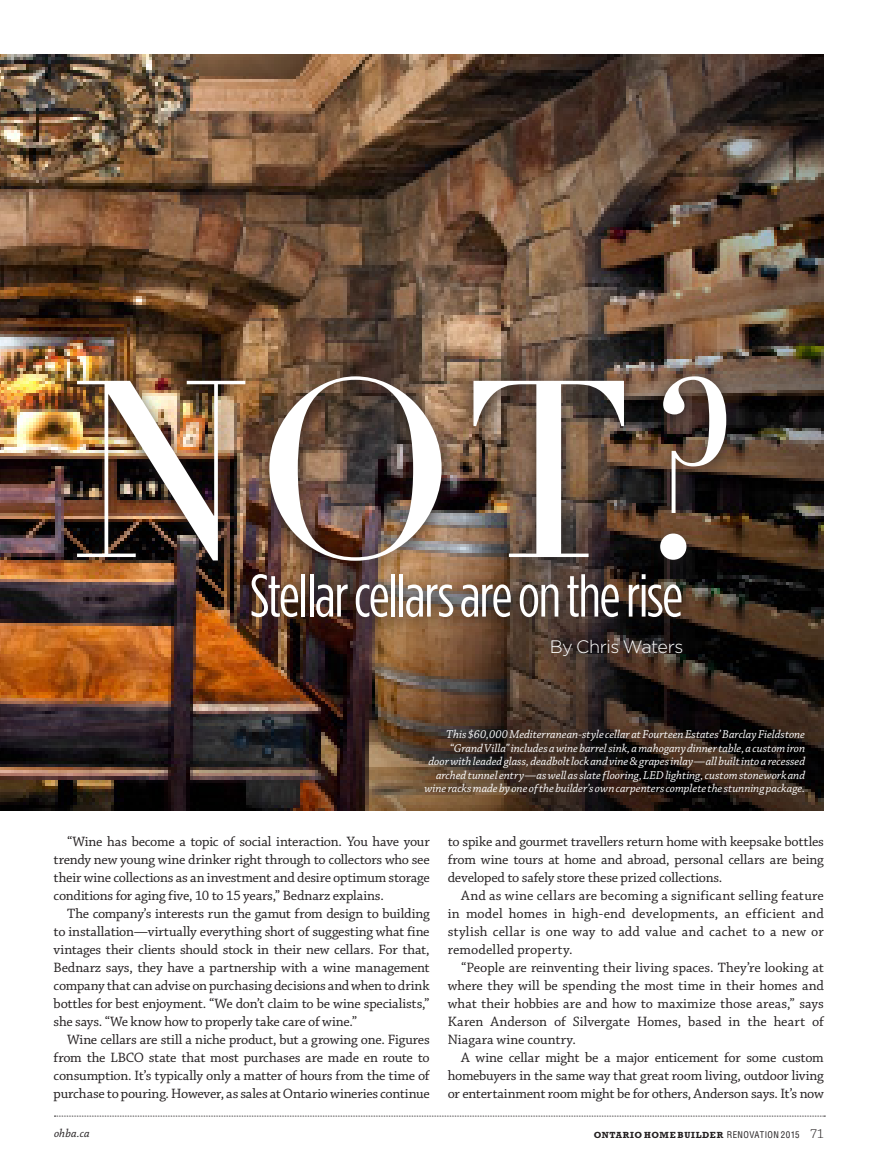
<style>
.page{position:relative;width:878px;height:1175px;background:#fff}
.page>*{position:absolute;margin:0;border:0;box-sizing:border-box;transform-origin:0 0}
.Dek_f{font:60px "Gotham Condensed";letter-spacing:-.025em;color:#fff}
.Byline_f{font:300 18px "Gotham";letter-spacing:-.025em;color:#fff}
.t1{font:14.25px/18px "Chaparral Pro";letter-spacing:-.01em;color:#231f20;text-align:justify}
.body_text{font:italic 12px/13.5px "Chaparral Pro";letter-spacing:-.005em;color:#fff;text-align:right}
.t2{font:italic 12px "Chaparral Pro";letter-spacing:.01em;color:#231f20}
.Folio_normal__R{font:700 9px "Rockwell Std";letter-spacing:.07em;color:#231f20}
.s1{font-family:"Helvetica LT Std";font-weight:400;font-stretch:condensed}
.s2{font-family:"Chaparral Pro";font-weight:300;font-size:13.5px}
</style>
<div class="page">
<svg style="left:54px;top:1115px;width:771px;height:1px"></svg>
<img style="left:0;top:54px;width:824px;height:756px">
<div style="left:63px;top:364px;width:678px;height:214px;background:#231f20;opacity:.75"></div>
<img style="left:77px;top:376px;width:649px;height:185px">
<div style="left:237px;top:562px;width:459px;height:110px;background:#231f20;opacity:.75"></div>
<p class="Dek_f" style="left:250px;top:563px;width:435px">Stellar cellars are on the rise</p>
<p class="Byline_f" style="left:549px;top:636px;width:135px">By Chris Waters</p>
<p class="body_text" style="left:424px;top:728px;width:382px">This $60,000 Mediterranean-style cellar at Fourteen Estates’ Barclay Fieldstone “Grand Villa” includes a wine barrel sink, a mahogany dinner table, a custom iron<br>door with leaded glass, deadbolt lock and vine &amp; grapes inlay—all built into a recessed arched tunnel entry—as well as slate flooring, LED lighting, custom stonework and wine racks made by one of the builder’s own carpenters complete the stunning package.</p>
<p class="t1" style="left:54px;top:833px;width:377px;text-indent:14px">“Wine has become a topic of social interaction. You have your trendy new young wine drinker right through to collectors who see their wine collections as an investment and desire optimum storage conditions for aging five, 10 to 15 years,” Bednarz explains.</p>
<p class="t1" style="left:54px;top:905px;width:377px;text-indent:14px">The company’s interests run the gamut from design to building to installation—virtually everything short of suggesting what fine vintages their clients should stock in their new cellars. For that, Bednarz says, they have a partnership with a wine management company that can advise on purchasing decisions and when to drink bottles for best enjoyment. “We don’t claim to be wine specialists,” she says. “We know how to properly take care of wine.”</p>
<p class="t1" style="left:54px;top:1031px;width:377px;text-indent:14px">Wine cellars are still a niche product, but a growing one. Figures from the LBCO state that most purchases are made en route to consumption. It’s typically only a matter of hours from the time of purchase to pouring. However, as sales at Ontario wineries continue</p>
<p class="t1" style="left:448px;top:833px;width:377px">to spike and gourmet travellers return home with keepsake bottles from wine tours at home and abroad, personal cellars are being developed to safely store these prized collections.</p>
<p class="t1" style="left:448px;top:887px;width:377px;text-indent:14px">And as wine cellars are becoming a significant selling feature in model homes in high-end developments, an efficient and stylish cellar is one way to add value and cachet to a new or remodelled property.</p>
<p class="t1" style="left:448px;top:959px;width:377px;text-indent:14px">“People are reinventing their living spaces. They’re looking at where they will be spending the most time in their homes and what their hobbies are and how to maximize those areas,” says Karen Anderson of Silvergate Homes, based in the heart of Niagara wine country.</p>
<p class="t1" style="left:448px;top:1049px;width:377px;text-indent:14px">A wine cellar might be a major enticement for some custom homebuyers in the same way that great room living, outdoor living or entertainment room might be for others, Anderson says. It’s now</p>
<p class="t2" style="left:54px;top:1126px;width:37px">ohba.ca</p>
<p class="Folio_normal__R" style="left:593px;top:1129px;width:232px">ONTARIO HOME BUILDER <span class="s1">RENOVATION 2015</span> <span class="s2">71</span></p>
</div>
